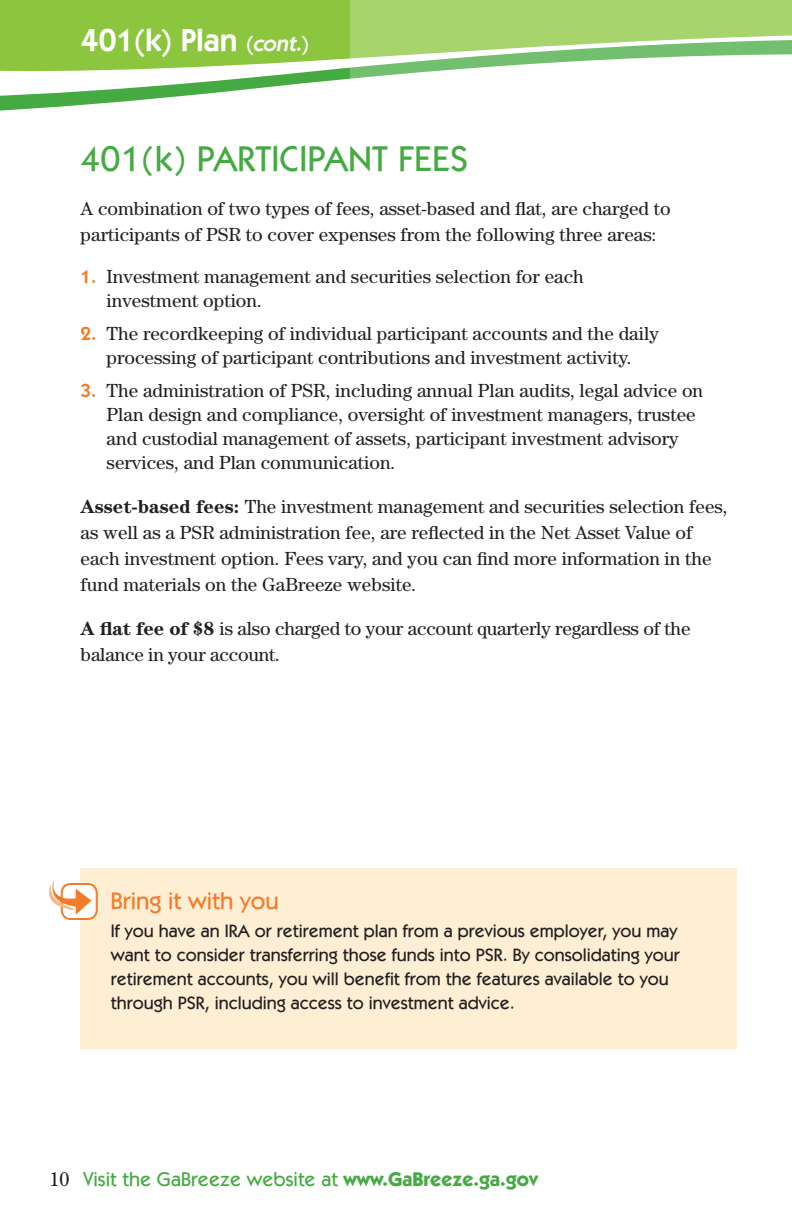
<style>
.page{position:relative;width:792px;height:1224px;background:#fff}
.page>*{position:absolute;margin:0;border:0;box-sizing:border-box;transform-origin:0 0}
.HEADLINE{font:500 36px "Itc Kabel";color:#46aa42}
.t1{font:600 32px "Itc Kabel";color:#fff}
.SUBHEAD{font:500 24px "Itc Kabel";color:#f47b2a}
.SUBHEAD-2{font:500 20px "Itc Kabel";color:#46aa42}
.Body_Copy{font:19px/26px "Century";color:#231f20}
.BULLETS{font:19px/24px "Century";color:#231f20}
.Body_Copy-2{font:500 18px/24px "Itc Kabel";color:#231f20}
.s1{font-size:22px}
.s2{font-style:italic;font-size:22px}
.s3{font-family:"Itc Kabel";font-weight:600;color:#f47b2a}
.s4{font-weight:700}
.s5{font-family:"Century";font-weight:400;color:#231f20}
</style>
<div class="page">
<div style="left:80px;top:868px;width:657px;height:180px;background:#feeed4"></div>
<div style="left:62px;top:884px;width:35px;height:35px;background:#fff;border-radius:9px"></div>
<div style="left:61px;top:883px;width:37px;height:37px;border:2px solid #f47b2a;border-radius:9px"></div>
<svg style="left:49px;top:881px;width:42px;height:34px"></svg>
<svg style="left:0;top:78px;width:350px;height:27px"></svg>
<svg style="left:0;top:0;width:350px;height:78px;background:#98cc55"></svg>
<svg style="left:350px;top:0;width:442px;height:79px;fill:#a7d46d"></svg>
<p class="t1" style="left:81px;top:21px;width:229px">401(k) Plan <span class="s1">(</span><span class="s2">cont.</span><span class="s1">)</span></p>
<p class="HEADLINE" style="left:81px;top:137px;width:389px">401(k) PARTICIPANT FEES</p>
<p class="Body_Copy" style="left:81px;top:195px;width:592px">A combination of two types of fees, asset-based and flat, are charged to participants of PSR to cover expenses from the following three areas:</p>
<p class="BULLETS" style="left:107px;top:264px;width:479px;text-indent:-26px"><span class="s3">1.</span> Investment management and securities selection for each investment option.</p>
<p class="BULLETS" style="left:81px;top:321px;width:580px;text-align:center"><span class="s3">2.</span> The recordkeeping of individual participant accounts and the daily processing of participant contributions and investment activity.</p>
<p class="BULLETS" style="left:107px;top:378px;width:598px;text-indent:-26px"><span class="s3">3.</span> The administration of PSR, including annual Plan audits, legal advice on Plan design and compliance, oversight of investment managers, trustee and custodial management of assets, participant investment advisory services, and Plan communication.</p>
<p class="Body_Copy" style="left:81px;top:493px;width:649px"><span class="s4">Asset-based fees:</span> The investment management and securities selection fees, as well as a PSR administration fee, are reflected in the Net Asset Value of each investment option. Fees vary, and you can find more information in the fund materials on the GaBreeze website.</p>
<p class="Body_Copy" style="left:81px;top:615px;width:611px"><span class="s4">A flat fee of $8</span> is also charged to your account quarterly regardless of the balance in your account.</p>
<p class="SUBHEAD" style="left:111px;top:886px;width:170px">Bring it with you</p>
<p class="Body_Copy-2" style="left:111px;top:919px;width:571px">If you have an IRA or retirement plan from a previous employer, you may want to consider transferring those funds into PSR. By consolidating your retirement accounts, you will benefit from the features available to you through PSR, including access to investment advice.</p>
<p class="SUBHEAD-2" style="left:50px;top:1167px;width:490px"><span class="s5">10</span> Visit the GaBreeze website at <span class="s4">www.GaBreeze.ga.gov</span></p>
</div>
